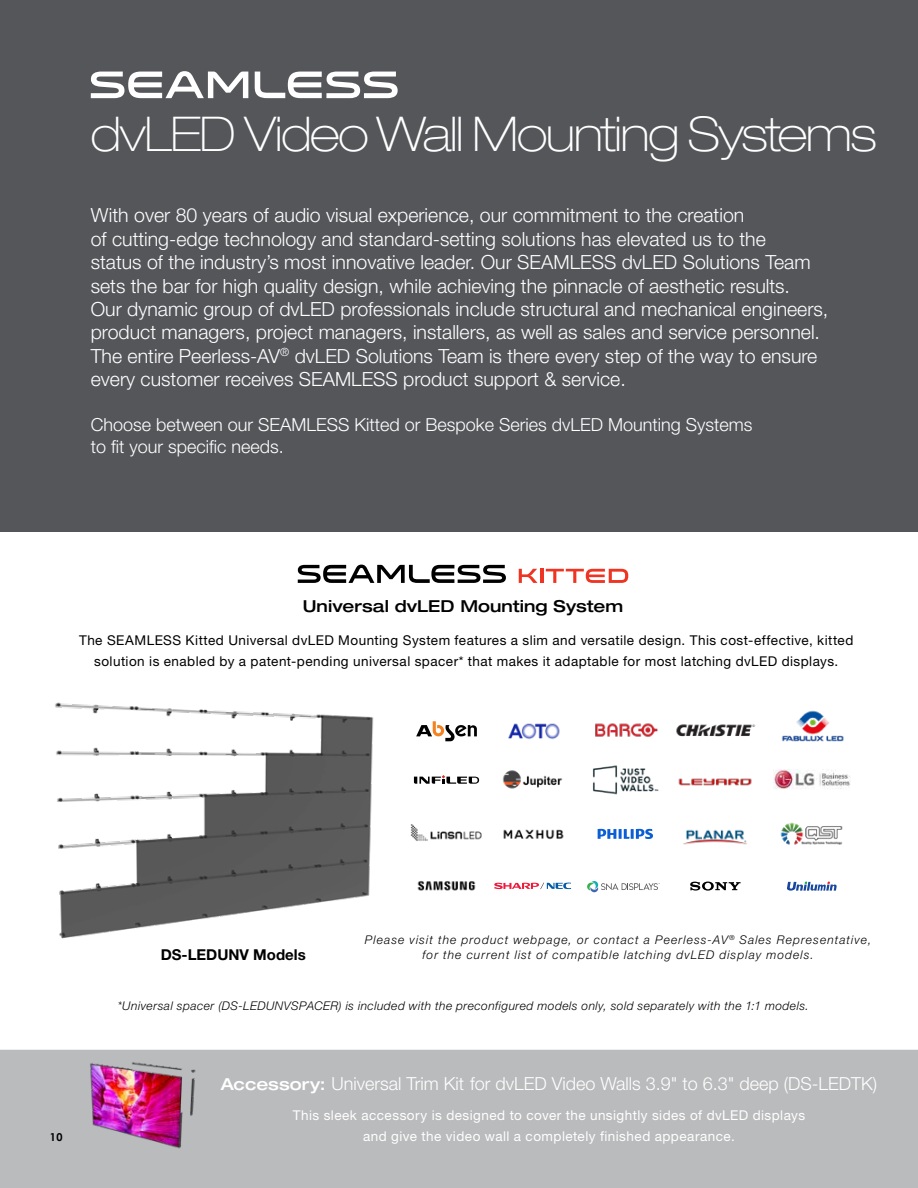
<style>
.page{position:relative;width:918px;height:1188px;background:#fff}
.page>*{position:absolute;margin:0;border:0;box-sizing:border-box;transform-origin:0 0}
.t1{font:100 expanded 48px "Helvetica Neue LT Std";letter-spacing:-.03em;color:#fff}
.t2{font:300 19.5px/23.4px "Helvetica Neue LT Std";color:#fff}
.t3{font:300 18px/21.6px "Helvetica Neue LT Std";color:#fff}
.t4{font:500 expanded 16.5px "Helvetica Neue LT Std";letter-spacing:.005em;color:#000}
.t5{font:700 15px "Helvetica Neue LT Std";color:#000}
.t6{font:13.5px/21px "Helvetica Neue LT Std";letter-spacing:.035em;color:#000;text-align:center}
.t7{font:13.5px/21px "Helvetica Neue LT Std";letter-spacing:.035em;color:#fff;text-align:center}
.t8{font:italic 300 12px/14.4px "Helvetica Neue LT Std";letter-spacing:.075em;color:#000;text-align:center}
.t9{font:italic 300 12px "Helvetica Neue LT Std";letter-spacing:.04em;color:#000}
.t10{font:700 10.8px "Century Gothic";color:#000}
.s1{font-weight:500;font-stretch:expanded;font-size:16.5px}
</style>
<div class="page">
<div style="left:0;top:1050px;width:918px;height:138px;background:#babbbd"></div>
<div style="left:0;top:0;width:918px;height:531px;background:#54565a"></div>
<svg style="left:91px;top:71px;width:157px;height:27px"></svg>
<svg style="left:255px;top:72px;width:143px;height:26px"></svg>
<img style="left:86px;top:1059px;width:113px;height:91px">
<svg style="left:519px;top:569px;width:19px;height:14px"></svg>
<hr style="left:540px;top:569px;width:3px;height:14px;background:#ee3524">
<svg style="left:546px;top:569px;width:82px;height:14px"></svg>
<svg style="left:298px;top:565px;width:208px;height:18px"></svg>
<svg style="left:416px;top:721px;width:61px;height:20px"></svg>
<img style="left:774px;top:769px;width:76px;height:20px">
<svg style="left:494px;top:883px;width:77px;height:6px"></svg>
<svg style="left:414px;top:775px;width:65px;height:9px"></svg>
<svg style="left:690px;top:882px;width:51px;height:9px"></svg>
<svg style="left:787px;top:882px;width:50px;height:9px"></svg>
<svg style="left:598px;top:829px;width:55px;height:10px"></svg>
<svg style="left:587px;top:881px;width:73px;height:11px"></svg>
<img style="left:508px;top:723px;width:52px;height:16px">
<img style="left:595px;top:723px;width:63px;height:14px">
<img style="left:676px;top:724px;width:80px;height:13px">
<img style="left:781px;top:710px;width:63px;height:32px">
<img style="left:502px;top:770px;width:61px;height:19px">
<img style="left:593px;top:765px;width:66px;height:30px">
<img style="left:678px;top:778px;width:74px;height:8px">
<img style="left:410px;top:824px;width:72px;height:17px">
<img style="left:503px;top:829px;width:61px;height:11px">
<img style="left:780px;top:822px;width:63px;height:23px">
<img style="left:417px;top:881px;width:59px;height:10px">
<img style="left:683px;top:829px;width:64px;height:16px">
<img style="left:55px;top:702px;width:319px;height:237px">
<h1 class="t1" style="left:91px;top:106px;width:787px">dvLED Video Wall Mounting Systems</h1>
<p class="t2" style="left:91px;top:203px;width:739px">With over 80 years of audio visual experience, our commitment to the creation<br>of cutting-edge technology and standard-setting solutions has elevated us to the<br>status of the industry’s most innovative leader. Our SEAMLESS dvLED Solutions Team sets the bar for high quality design, while achieving the pinnacle of aesthetic results.<br>Our dynamic group of dvLED professionals include structural and mechanical engineers, product managers, project managers, installers, as well as sales and service personnel.<br>The entire Peerless-AV<sup>®</sup> dvLED Solutions Team is there every step of the way to ensure every customer receives SEAMLESS product support &amp; service.</p>
<p class="t3" style="left:91px;top:414px;width:663px">Choose between our SEAMLESS Kitted or Bespoke Series dvLED Mounting Systems to fit your specific needs.</p>
<p class="t4" style="left:303px;top:596px;width:322px">Universal dvLED Mounting System</p>
<p class="t6" style="left:79px;top:630px;width:776px">The SEAMLESS Kitted Universal dvLED Mounting System features a slim and versatile design. This cost-effective, kitted solution is enabled by a patent-pending universal spacer* that makes it adaptable for most latching dvLED displays.</p>
<p class="t10" style="left:50px;top:1131px;width:14px">10</p>
<p class="t5" style="left:161px;top:946px;width:147px">DS-LEDUNV Models</p>
<p class="t8" style="left:365px;top:933px;width:508px">Please visit the product webpage, or contact a Peerless-AV<sup>®</sup> Sales Representative, for the current list of compatible latching dvLED display models.</p>
<p class="t9" style="left:118px;top:999px;width:693px">*Universal spacer (DS-LEDUNVSPACER) is included with the preconfigured models only, sold separately with the 1:1 models.</p>
<p class="t3" style="left:221px;top:1072px;width:658px"><span class="s1">Accessory:</span> Universal Trim Kit for dvLED Video Walls 3.9" to 6.3" deep (DS-LEDTK)</p>
<p class="t7" style="left:293px;top:1104px;width:514px">This sleek accessory is designed to cover the unsightly sides of dvLED displays and give the video wall a completely finished appearance.</p>
</div>
